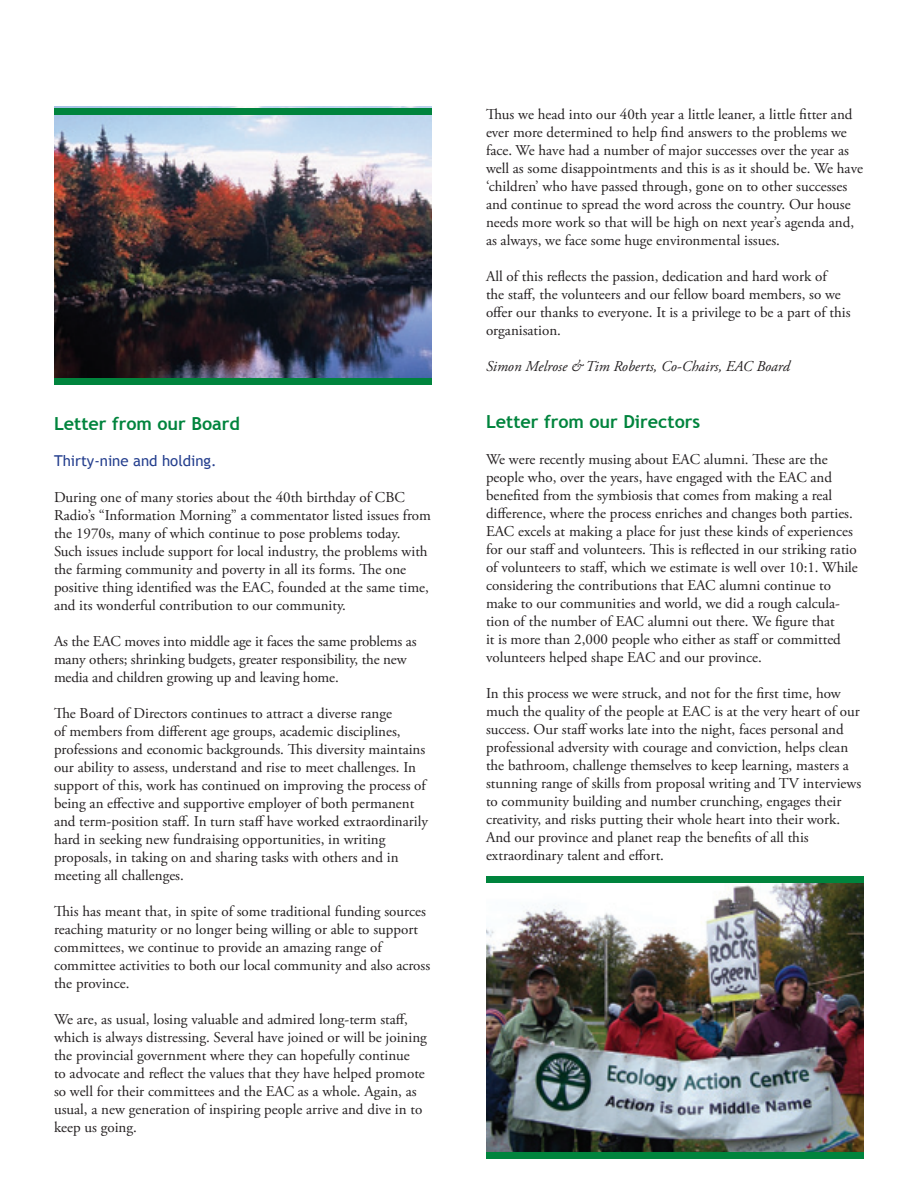
<style>
.page{position:relative;width:918px;height:1188px;background:#fff}
.page>*{position:absolute;margin:0;border:0;box-sizing:border-box;transform-origin:0 0}
.t1{font:700 18px "Trebuchet MS";color:#00843d}
.t2{font:15px/18px "Adobe Garamond Pro";color:#231f20}
.t3{font:italic 15px "Adobe Garamond Pro";color:#231f20}
.t4{font:15px "Trebuchet MS";color:#253f8e}
</style>
<div class="page">
<img style="left:54px;top:107px;width:378px;height:271px">
<div style="left:54px;top:108px;width:378px;height:7px;background:#00843d"></div>
<div style="left:54px;top:378px;width:378px;height:7px;background:#00843d"></div>
<img style="left:486px;top:883px;width:378px;height:269px">
<div style="left:486px;top:876px;width:378px;height:7px;background:#00843d"></div>
<div style="left:486px;top:1152px;width:378px;height:7px;background:#00843d"></div>
<p class="t1" style="left:54px;top:412px;width:187px">Letter from our Board</p>
<p class="t4" style="left:54px;top:452px;width:164px">Thirty-nine and holding.</p>
<p class="t2" style="left:54px;top:489px;width:379px">During one of many stories about the 40th birthday of CBC Radio’s “Information Morning” a commentator listed issues from the 1970s, many of which continue to pose problems today.<br>Such issues include support for local industry, the problems with the farming community and poverty in all its forms. The one positive thing identified was the EAC, founded at the same time, and its wonderful contribution to our community.</p>
<p class="t2" style="left:54px;top:633px;width:364px">As the EAC moves into middle age it faces the same problems as many others; shrinking budgets, greater responsibility, the new media and children growing up and leaving home.</p>
<p class="t2" style="left:54px;top:705px;width:375px">The Board of Directors continues to attract a diverse range<br>of members from different age groups, academic disciplines, professions and economic backgrounds. This diversity maintains our ability to assess, understand and rise to meet challenges. In support of this, work has continued on improving the process of being an effective and supportive employer of both permanent and term-position staff. In turn staff have worked extraordinarily hard in seeking new fundraising opportunities, in writing proposals, in taking on and sharing tasks with others and in meeting all challenges.</p>
<p class="t2" style="left:54px;top:903px;width:378px">This has meant that, in spite of some traditional funding sources reaching maturity or no longer being willing or able to support committees, we continue to provide an amazing range of committee activities to both our local community and also across the province.</p>
<p class="t2" style="left:54px;top:1011px;width:374px">We are, as usual, losing valuable and admired long-term staff, which is always distressing. Several have joined or will be joining the provincial government where they can hopefully continue<br>to advocate and reflect the values that they have helped promote so well for their committees and the EAC as a whole. Again, as usual, a new generation of inspiring people arrive and dive in to keep us going.</p>
<p class="t2" style="left:486px;top:106px;width:379px">Thus we head into our 40th year a little leaner, a little fitter and ever more determined to help find answers to the problems we face. We have had a number of major successes over the year as well as some disappointments and this is as it should be. We have ‘children’ who have passed through, gone on to other successes and continue to spread the word across the country. Our house needs more work so that will be high on next year’s agenda and, as always, we face some huge environmental issues.</p>
<p class="t2" style="left:486px;top:268px;width:366px">All of this reflects the passion, dedication and hard work of<br>the staff, the volunteers and our fellow board members, so we offer our thanks to everyone. It is a privilege to be a part of this organisation.</p>
<p class="t3" style="left:486px;top:357px;width:305px">Simon Melrose &amp; Tim Roberts, Co-Chairs, EAC Board</p>
<p class="t1" style="left:486px;top:411px;width:216px">Letter from our Directors</p>
<p class="t2" style="left:486px;top:451px;width:373px">We were recently musing about EAC alumni. These are the people who, over the years, have engaged with the EAC and benefited from the symbiosis that comes from making a real difference, where the process enriches and changes both parties.<br>EAC excels at making a place for just these kinds of experiences for our staff and volunteers. This is reflected in our striking ratio of volunteers to staff, which we estimate is well over 10:1. While considering the contributions that EAC alumni continue to make to our communities and world, we did a rough calcula&shy;tion of the number of EAC alumni out there. We figure that<br>it is more than 2,000 people who either as staff or committed volunteers helped shape EAC and our province.</p>
<p class="t2" style="left:486px;top:685px;width:377px">In this process we were struck, and not for the first time, how much the quality of the people at EAC is at the very heart of our success. Our staff works late into the night, faces personal and professional adversity with courage and conviction, helps clean the bathroom, challenge themselves to keep learning, masters a stunning range of skills from proposal writing and TV interviews to community building and number crunching, engages their creativity, and risks putting their whole heart into their work.<br>And our province and planet reap the benefits of all this extraordinary talent and effort.</p>
</div>
